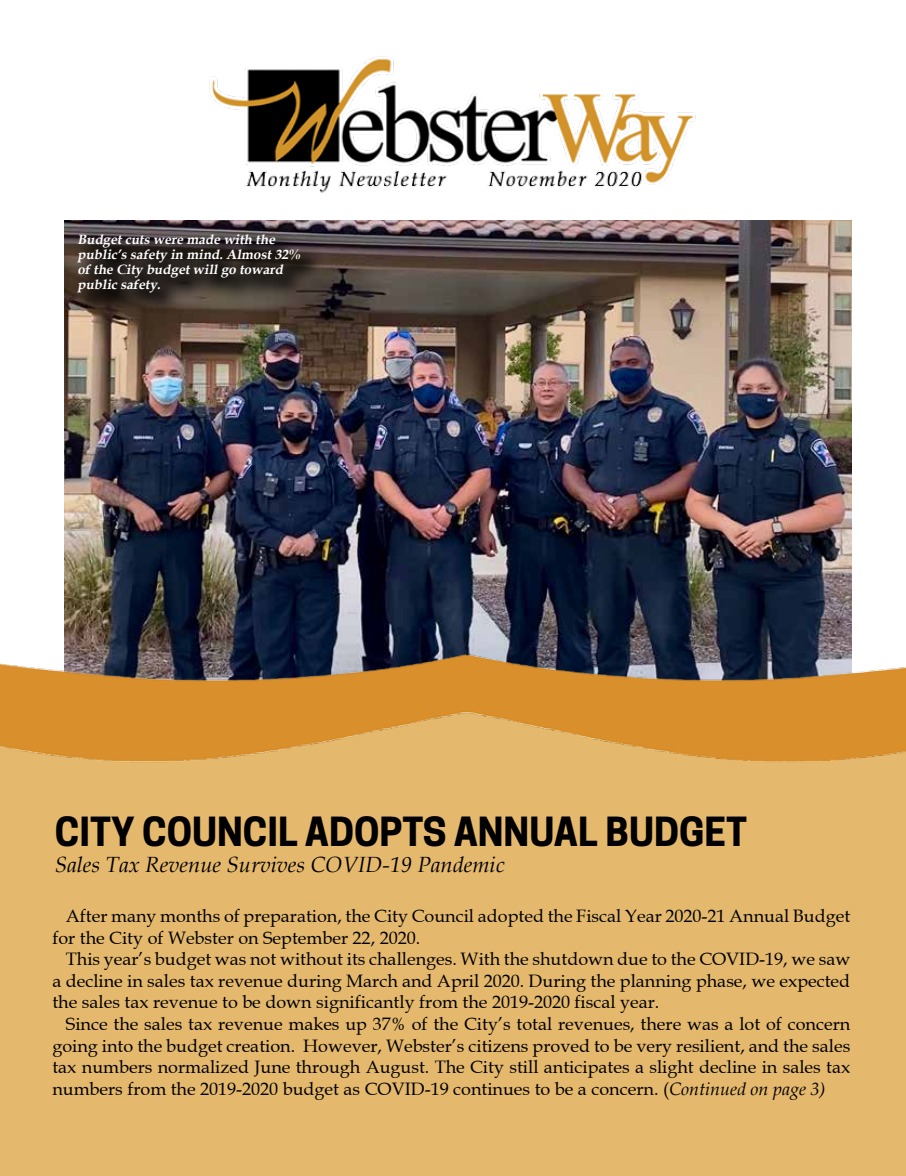
<style>
.page{position:relative;width:906px;height:1176px;background:#fff}
.page>*{position:absolute;margin:0;border:0;box-sizing:border-box;transform-origin:0 0}
.t1{font:700 37.65px "Cooper Hewitt";color:#000}
.t2{font:italic 22.05px "Book Antiqua";color:#000}
.t3{font:18px/21.6px "Book Antiqua";color:#000;text-align:justify}
.t4{font:italic 700 13.5px/15px "Book Antiqua";color:#fff}
.s1{font-style:italic}
</style>
<div class="page">
<img style="left:65px;top:221px;width:787px;height:392px">
<div style="left:0;top:710px;width:906px;height:466px;background:#e5b96d"></div>
<img style="left:209px;top:56px;width:487px;height:137px">
<img style="left:0;top:613px;width:906px;height:149px">
<svg style="left:74px;top:231px;width:251px;height:85px;background:#39302c"></svg>
<p class="t4" style="left:77px;top:232px;width:227px">Budgetcuts were made with the public’s safety in mind.Almost32% ofthe City budgetwillgo toward public safety.</p>
<h1 class="t1" style="left:55px;top:809px;width:692px">CITY COUNCIL ADOPTS ANNUAL BUDGET</h1>
<p class="t2" style="left:55px;top:849px;width:451px">Sales Tax Revenue Survives COVID-19 Pandemic</p>
<p class="t3" style="left:52px;top:905px;width:799px;text-indent:14px">After many months of preparation, the City Council adopted the Fiscal Year 2020-21 Annual Budget for the City of Webster on September 22, 2020.</p>
<p class="t3" style="left:52px;top:948px;width:799px;text-indent:14px">This year’s budget was not without its challenges. With the shutdown due to the COVID-19, we saw a decline in sales tax revenue during March and April 2020. During the planning phase, we expected the sales tax revenue to be down significantly from the 2019-2020 fiscal year.</p>
<p class="t3" style="left:52px;top:1013px;width:799px;text-indent:14px">Since the sales tax revenue makes up 37% of the City’s total revenues, there was a lot of concern going into the budget creation. However, Webster’s citizens proved to be very resilient, and the sales tax numbers normalized June through August. The City still anticipates a slight decline in sales tax numbers from the 2019-2020 budget as COVID-19 continues to be a concern. (<span class="s1">Continued on page 3)</span></p>
</div>
